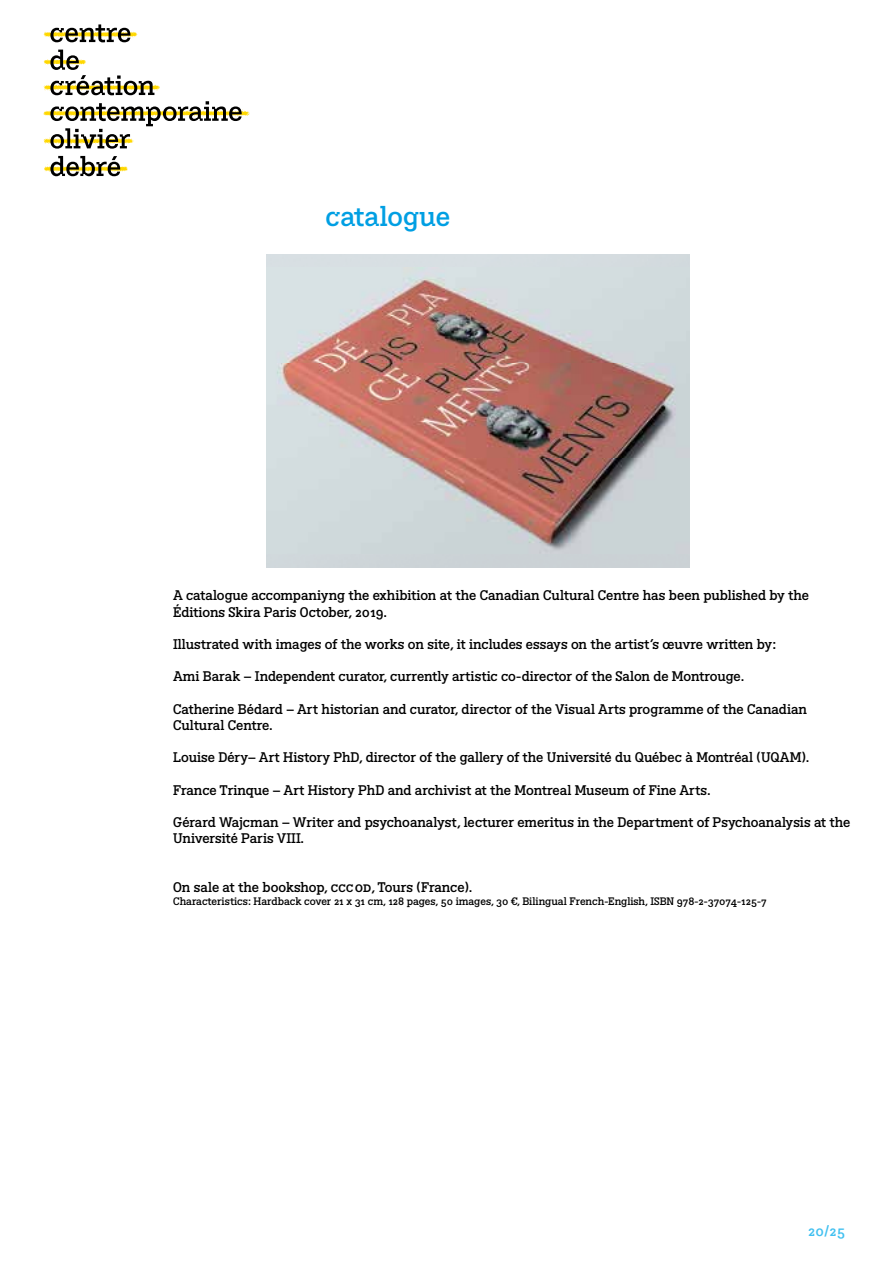
<style>
.page{position:relative;width:893px;height:1263px;background:#fff}
.page>*{position:absolute;margin:0;border:0;box-sizing:border-box;transform-origin:0 0}
.t1{font:27px "BVHCCCOD Titrage";color:#009fe3}
.t2{font:14.25px "BVHCCCOD";color:#41c0f0}
.t3{font:13.5px/16.2px "BVHCCCOD";letter-spacing:-.005em;color:#000}
.t4{font:10.5px "BVHCCCOD";color:#000}
</style>
<div class="page">
<img style="left:43px;top:31px;width:207px;height:141px">
<svg style="left:50px;top:24px;width:80px;height:18px"></svg>
<svg style="left:50px;top:50px;width:104px;height:45px"></svg>
<svg style="left:50px;top:101px;width:192px;height:48px"></svg>
<svg style="left:50px;top:156px;width:70px;height:20px"></svg>
<img style="left:267px;top:255px;width:422px;height:312px">
<h1 class="t1" style="left:325px;top:199px;width:126px">catalogue</h1>
<p class="t3" style="left:173px;top:588px;width:637px">A catalogue accompaniyng the exhibition at the Canadian Cultural Centre has been published by the<br>Éditions Skira Paris October, 2019.</p>
<p class="t3" style="left:173px;top:637px;width:605px">Illustrated with images of the works on site, it includes essays on the artist’s œuvre written by:</p>
<p class="t3" style="left:173px;top:669px;width:573px">Ami Barak – Independent curator, currently artistic co-director of the Salon de Montrouge.</p>
<p class="t3" style="left:173px;top:702px;width:635px">Catherine Bédard – Art historian and curator, director of the Visual Arts programme of the Canadian<br>Cultural Centre.</p>
<p class="t3" style="left:173px;top:750px;width:638px">Louise Déry– Art History PhD, director of the gallery of the Université du Québec à Montréal (UQAM).</p>
<p class="t3" style="left:173px;top:783px;width:539px">France Trinque – Art History PhD and archivist at the Montreal Museum of Fine Arts.</p>
<p class="t3" style="left:173px;top:815px;width:679px">Gérard Wajcman – Writer and psychoanalyst, lecturer emeritus in the Department of Psychoanalysis at the<br>Université Paris VIII.</p>
<p class="t3" style="left:173px;top:880px;width:301px">On sale at the bookshop, cccod, Tours (France).</p>
<p class="t4" style="left:173px;top:894px;width:595px">Characteristics: Hardback cover 21 x 31 cm, 128 pages, 50 images, 30 €, Bilingual French-English, ISBN 978-2-37074-125-7</p>
<p class="t2" style="left:807px;top:1221px;width:39px">20/25</p>
</div>
